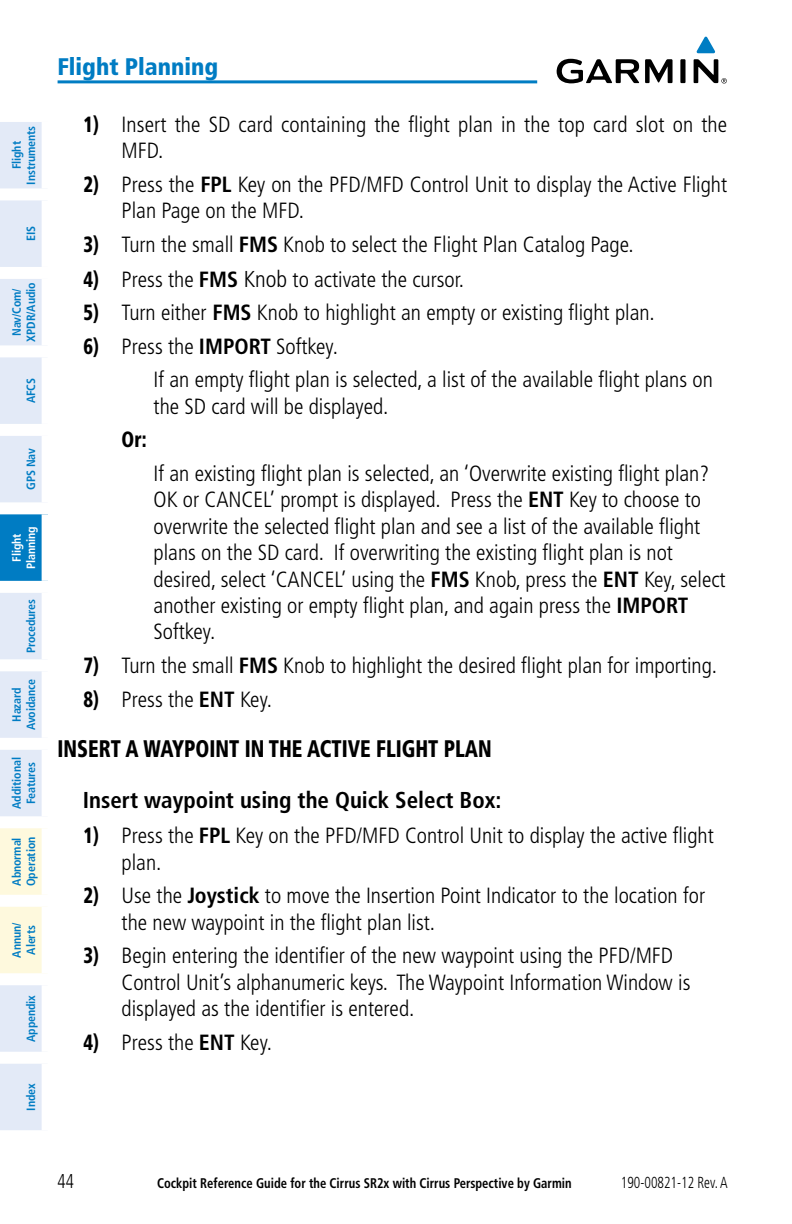
<style>
.page{position:relative;width:792px;height:1224px;background:#fff}
.page>*{position:absolute;margin:0;border:0;box-sizing:border-box;transform-origin:0 0}
.Header_2{font:900 condensed 24px "Frutiger";color:#000;scale:.85 1}
.t1{font:900 condensed 24px "Frutiger";color:#007cc3}
.Procedure_Head{font:700 condensed 23px "Frutiger";color:#000}
.Procedure{font:300 condensed 22px/26.4px "Frutiger";color:#000}
.Procedure_Substep{font:300 condensed 22px/26.4px "Frutiger";color:#000}
.Procedure_Substep-2{font:900 condensed 22px "Frutiger";color:#000;scale:.85 1}
.t2{font:300 condensed 20px "Frutiger";color:#000;scale:.85 1}
.t3{font:300 condensed 16px "Frutiger";color:#000;scale:.85 1}
.t4{font:700 condensed 14px "Frutiger";color:#000;scale:.9 1}
.t5{font:700 condensed 12px/14.4px "Frutiger";letter-spacing:-.01em;color:#007cc3;text-align:center}
.t6{font:700 condensed 12px/14.4px "Frutiger";letter-spacing:-.01em;color:#fff;text-align:center}
.s1{font-weight:900}
.s2{font-weight:700}
.s3{font-size:23px}
</style>
<div class="page">
<div style="left:0;top:122px;width:42px;height:1008px;background:#e3eaf7"></div>
<div style="left:0;top:508px;width:48px;height:79px;background:#007cc3"></div>
<div style="left:0;top:828px;width:42px;height:145px;background:#fef9dd"></div>
<div style="left:0;top:188px;width:54px;height:12px;background:#fff"></div>
<div style="left:0;top:267px;width:54px;height:12px;background:#fff"></div>
<div style="left:0;top:345px;width:54px;height:12px;background:#fff"></div>
<div style="left:0;top:424px;width:54px;height:12px;background:#fff"></div>
<div style="left:0;top:502px;width:54px;height:12px;background:#fff"></div>
<div style="left:42px;top:514px;width:12px;height:67px;background:#fff"></div>
<div style="left:0;top:581px;width:54px;height:12px;background:#fff"></div>
<div style="left:0;top:659px;width:54px;height:12px;background:#fff"></div>
<div style="left:0;top:738px;width:54px;height:12px;background:#fff"></div>
<div style="left:0;top:816px;width:54px;height:12px;background:#fff"></div>
<div style="left:0;top:895px;width:54px;height:12px;background:#fff"></div>
<div style="left:0;top:973px;width:54px;height:12px;background:#fff"></div>
<div style="left:0;top:1052px;width:54px;height:12px;background:#fff"></div>
<svg style="left:697px;top:37px;width:18px;height:16px"></svg>
<svg style="left:557px;top:59px;width:170px;height:25px"></svg>
<hr style="left:58px;top:80px;width:479px;height:3px;background:#007dc3">
<p class="t5" style="left:10px;top:185px;width:60px;rotate:-90deg">Flight<br>Instruments</p>
<p class="t5" style="left:24px;top:241px;width:17px;rotate:-90deg">EIS</p>
<p class="t5" style="left:10px;top:342px;width:61px;rotate:-90deg">Nav/Com/<br>XPDR/Audio</p>
<p class="t5" style="left:24px;top:403px;width:27px;rotate:-90deg">AFCS</p>
<p class="t5" style="left:24px;top:490px;width:43px;rotate:-90deg">GPS Nav</p>
<p class="t6" style="left:10px;top:569px;width:44px;rotate:-90deg">Flight<br>Planning</p>
<p class="t5" style="left:24px;top:653px;width:56px;rotate:-90deg">Procedures</p>
<p class="t5" style="left:10px;top:730px;width:53px;rotate:-90deg">Hazard<br>Avoidance</p>
<p class="t5" style="left:10px;top:809px;width:53px;rotate:-90deg">Additional<br>Features</p>
<p class="t5" style="left:10px;top:886px;width:51px;text-align:left;rotate:-90deg">Abnormal<br>Operation</p>
<p class="t5" style="left:10px;top:958px;width:36px;text-align:left;rotate:-90deg">Annun/<br>Alerts</p>
<p class="t5" style="left:24px;top:1042px;width:48px;rotate:-90deg">Appendix</p>
<p class="t5" style="left:24px;top:1111px;width:29px;rotate:-90deg">Index</p>
<p class="t1" style="left:57px;top:52px;width:162px">Flight Planning</p>
<p class="Procedure" style="left:122px;top:111px;width:607px;text-indent:-38px"><span class="s1">1)</span> Insert the SD card containing the flight plan in the top card slot on the<br>MFD.</p>
<p class="Procedure" style="left:122px;top:171px;width:607px;text-indent:-38px"><span class="s1">2)</span> Press the <span class="s2">FPL</span> Key on the PFD/MFD Control Unit to display the Active Flight<br>Plan Page on the MFD.</p>
<p class="Procedure" style="left:84px;top:231px;width:552px"><span class="s1">3)</span> Turn the small <span class="s2">FMS</span> Knob to select the Flight Plan Catalog Page.</p>
<p class="Procedure" style="left:84px;top:266px;width:382px"><span class="s1">4)</span> Press the <span class="s2">FMS</span> <span class="s3">Knob</span> to activate the cursor.</p>
<p class="Procedure" style="left:84px;top:300px;width:573px"><span class="s1">5)</span> Turn either <span class="s2">FMS</span> Knob to highlight an empty or existing flight plan.</p>
<p class="Procedure" style="left:84px;top:333px;width:256px"><span class="s1">6)</span> Press the <span class="s2">IMPORT</span> Softkey.</p>
<p class="Procedure_Substep" style="left:154px;top:367px;width:561px">If an empty flight plan is selected, a list of the available flight plans on the SD card will be displayed.</p>
<p class="Procedure_Substep-2" style="left:122px;top:426px;width:31px">Or:</p>
<p class="Procedure_Substep" style="left:154px;top:460px;width:574px">If an existing flight plan is selected, an ‘Overwrite existing flight plan?<br>OK or CANCEL’ prompt is displayed. Press the <span class="s2">ENT</span> Key to choose to overwrite the selected flight plan and see a list of the available flight plans on the SD card. If overwriting the existing flight plan is not desired, select ‘CANCEL’ using the <span class="s2">FMS</span> Knob, press the <span class="s2">ENT</span> Key, select another existing or empty flight plan, and again press the <span class="s2">IMPORT </span>Softkey.</p>
<p class="Procedure" style="left:84px;top:652px;width:635px"><span class="s1">7)</span> Turn the small <span class="s2">FMS</span> Knob to highlight the desired flight plan for importing.</p>
<p class="Procedure" style="left:84px;top:686px;width:190px"><span class="s1">8)</span> Press the <span class="s2">ENT</span> Key.</p>
<p class="Header_2" style="left:58px;top:734px;width:512px">INSERT A WAYPOINT IN THE ACTIVE FLIGHT PLAN</p>
<p class="Procedure_Head" style="left:83px;top:786px;width:420px">Insert waypoint using the Quick Select Box:</p>
<p class="Procedure" style="left:122px;top:823px;width:594px;text-indent:-38px"><span class="s1">1)</span> Press the <span class="s2">FPL</span> Key on the PFD/MFD Control Unit to display the active flight plan.</p>
<p class="Procedure" style="left:122px;top:883px;width:585px;text-indent:-38px"><span class="s1">2)</span> Use the <span class="s2">Joystick</span> to move the Insertion Point Indicator to the location for the new waypoint in the flight plan list.</p>
<p class="Procedure" style="left:122px;top:943px;width:570px;text-indent:-38px"><span class="s1">3)</span> Begin entering the identifier of the new waypoint using the PFD/MFD<br>Control Unit’s alphanumeric keys. The Waypoint Information Window is displayed as the identifier is entered.</p>
<p class="Procedure" style="left:84px;top:1029px;width:190px"><span class="s1">4)</span> Press the <span class="s2">ENT</span> Key.</p>
<p class="t2" style="left:58px;top:1170px;width:21px">44</p>
<p class="t4" style="left:157px;top:1175px;width:462px">Cockpit Reference Guide for the Cirrus SR2x with Cirrus Perspective by Garmin</p>
<p class="t3" style="left:621px;top:1173px;width:127px">190-00821-12 Rev. A</p>
</div>
